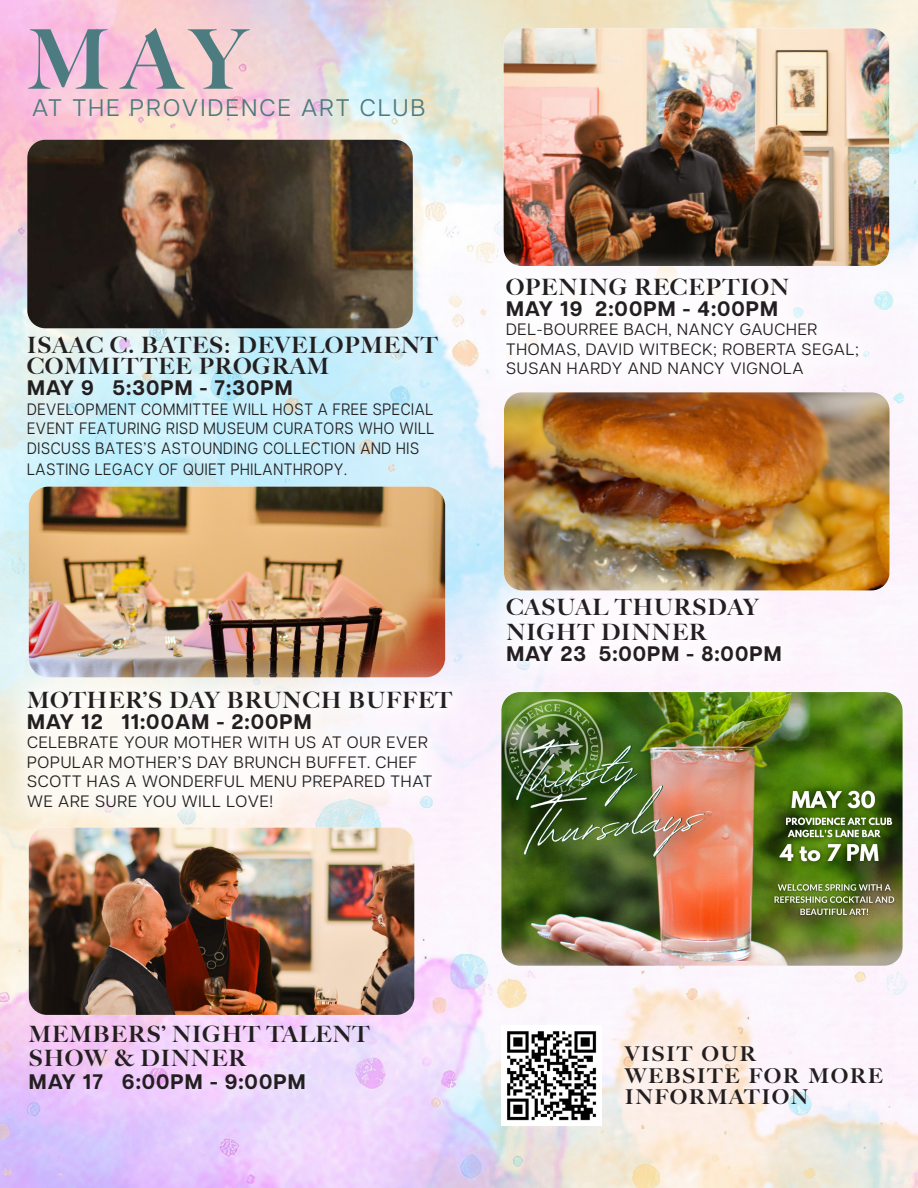
<style>
.page{position:relative;width:918px;height:1188px;background:#fff}
.page>*{position:absolute;margin:0;border:0;box-sizing:border-box;transform-origin:0 0}
.t1{font:900 82.5px "Big Caslon FB";color:#4c7b80}
.t2{font:700 29.1px/21.5px "Big Caslon FB";letter-spacing:.05em;color:#231f20}
.t3{font:24px "Articulat CF";letter-spacing:.1em;color:#4d7b7f}
.t4{font:900 22.5px/24px "Big Caslon FB";letter-spacing:.05em;color:#231f20}
.t5{font:700 21px "Articulat CF";letter-spacing:.05em;color:#231f20}
.t6{font:16.5px/19.5px "Articulat CF";letter-spacing:.05em;color:#231f20}
.t7{font:16.5px/19.5px "Articulat CF";letter-spacing:.05em;color:#231f20;text-align:justify;scale:.9 1}
</style>
<div class="page">
<img style="left:0;top:1px;width:918px;height:1187px">
<img style="left:27px;top:140px;width:386px;height:188px">
<img style="left:29px;top:836px;width:385px;height:179px">
<img style="left:504px;top:392px;width:386px;height:198px">
<img style="left:29px;top:487px;width:416px;height:175px">
<img style="left:501px;top:1025px;width:101px;height:101px">
<div style="left:478px;top:569px;width:332px;height:121px;background:#fff;opacity:.75"></div>
<img style="left:501px;top:692px;width:402px;height:274px">
<img style="left:504px;top:28px;width:385px;height:238px">
<div style="left:478px;top:250px;width:408px;height:154px;background:#fff;opacity:.75"></div>
<div style="left:0;top:662px;width:481px;height:174px;background:#fff;opacity:.75"></div>
<p class="t1" style="left:28px;top:10px;width:220px">MAY</p>
<p class="t3" style="left:32px;top:90px;width:395px">AT THE PROVIDENCE ART CLUB</p>
<p class="t4" style="left:27px;top:335px;width:412px;line-height:21px">ISAAC C. BATES: DEVELOPMENT<br>COMMITTEE PROGRAM</p>
<p class="t5" style="left:27px;top:373px;width:267px">MAY 9 5:30PM - 7:30PM</p>
<p class="t7" style="left:27px;top:398px;width:454px">DEVELOPMENT COMMITTEE WILL HOST A FREE SPECIAL EVENT FEATURING RISD MUSEUM CURATORS WHO WILL DISCUSS BATES’S ASTOUNDING COLLECTION AND HIS</p>
<p class="t7" style="left:27px;top:458px;width:357px">LASTING LEGACY OF QUIET PHILANTHROPY.</p>
<p class="t4" style="left:27px;top:688px;width:426px">MOTHER’S DAY BRUNCH BUFFET</p>
<p class="t5" style="left:27px;top:706px;width:286px">MAY 12 11:00AM - 2:00PM</p>
<p class="t6" style="left:27px;top:731px;width:407px">CELEBRATE YOUR MOTHER WITH US AT OUR EVER POPULAR MOTHER’S DAY BRUNCH BUFFET. CHEF SCOTT HAS A WONDERFUL MENU PREPARED THAT WE ARE SURE YOU WILL LOVE!</p>
<p class="t4" style="left:506px;top:275px;width:285px">OPENING RECEPTION</p>
<p class="t5" style="left:506px;top:293px;width:273px">MAY 19 2:00PM - 4:00PM</p>
<p class="t6" style="left:506px;top:319px;width:354px">DEL-BOURREE BACH, NANCY GAUCHER<br>THOMAS, DAVID WITBECK; ROBERTA SEGAL;<br>SUSAN HARDY AND NANCY VIGNOLA</p>
<p class="t4" style="left:506px;top:594px;width:254px;line-height:25.5px">CASUAL THURSDAY<br>NIGHT DINNER</p>
<p class="t5" style="left:506px;top:638px;width:277px">MAY 23 5:00PM - 8:00PM</p>
<p class="t4" style="left:29px;top:1022px;width:342px">MEMBERS’ NIGHT TALENT<br>SHOW &amp; DINNER</p>
<p class="t5" style="left:29px;top:1066px;width:278px">MAY 17 6:00PM - 9:00PM</p>
<p class="t2" style="left:625px;top:1041px;width:259px">visit our<br>website for more information</p>
</div>
